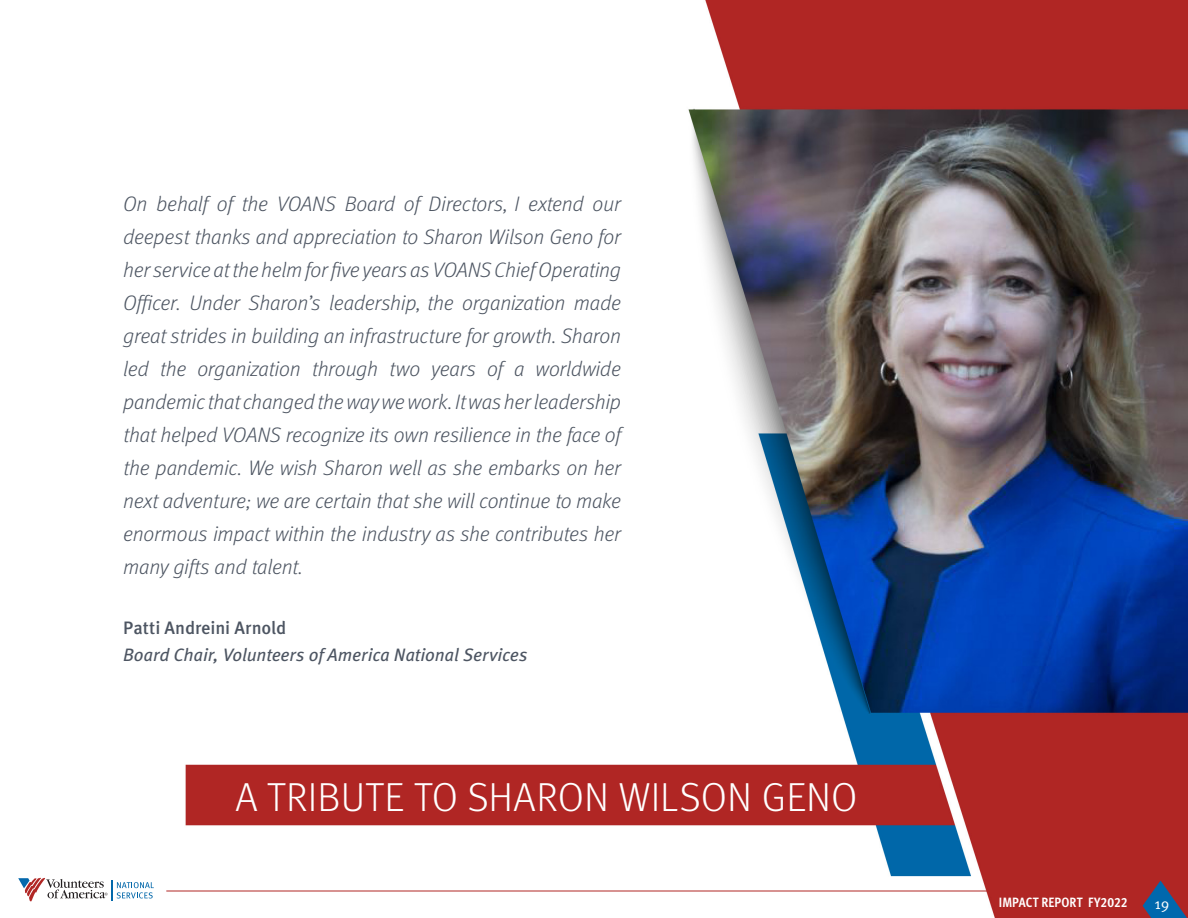
<style>
.page{position:relative;width:1188px;height:918px;background:#fff}
.page>*{position:absolute;margin:0;border:0;box-sizing:border-box;transform-origin:0 0}
.Body_text{font:300 40.5px "Meta Pro";letter-spacing:.005em;color:#fff}
.Body_text-2{font:italic 300 21px/33px "Meta Pro";letter-spacing:-.01em;color:#4d5562;text-align:justify}
.Body_text-3{font:italic 18px "Meta Pro";letter-spacing:-.01em;color:#4d5562}
.Body_text-4{font:500 18px "Meta Pro";letter-spacing:-.005em;color:#4d5562}
.Body_text-5{font:15px "Meta Pro Norm";color:#fff}
.Body_text-6{font:700 condensed 13.5px "Meta Pro";letter-spacing:.01em;color:#fff}
</style>
<div class="page">
<img style="left:40px;top:0;width:1148px;height:918px">
<hr style="left:166px;top:891px;width:1022px;height:1px;background:#b02625">
<svg style="left:18px;top:878px;width:136px;height:24px"></svg>
<svg style="left:1143px;top:881px;width:45px;height:37px"></svg>
<p class="Body_text-2" style="left:123px;top:187px;width:499px">On behalf of the VOANS Board of Directors, I extend our deepest thanks and appreciation to Sharon Wilson Geno for her service at the helm for five years as VOANS Chief Operating Officer. Under Sharon’s leadership, the organization made great strides in building an infrastructure for growth. Sharon led the organization through two years of a worldwide pandemic that changed the way we work. It was her leadership that helped VOANS recognize its own resilience in the face of the pandemic. We wish Sharon well as she embarks on her next adventure; we are certain that she will continue to make enormous impact within the industry as she contributes her many gifts and talent.</p>
<p class="Body_text-4" style="left:123px;top:614px;width:165px">Patti Andreini Arnold</p>
<p class="Body_text-3" style="left:123px;top:641px;width:406px">Board Chair, Volunteers of America National Services</p>
<p class="Body_text" style="left:235px;top:768px;width:624px">A TRIBUTE TO SHARON WILSON GENO</p>
<p class="Body_text-6" style="left:999px;top:891px;width:130px">IMPACT REPORT FY2022</p>
<p class="Body_text-5" style="left:1155px;top:893px;width:16px">19</p>
</div>
